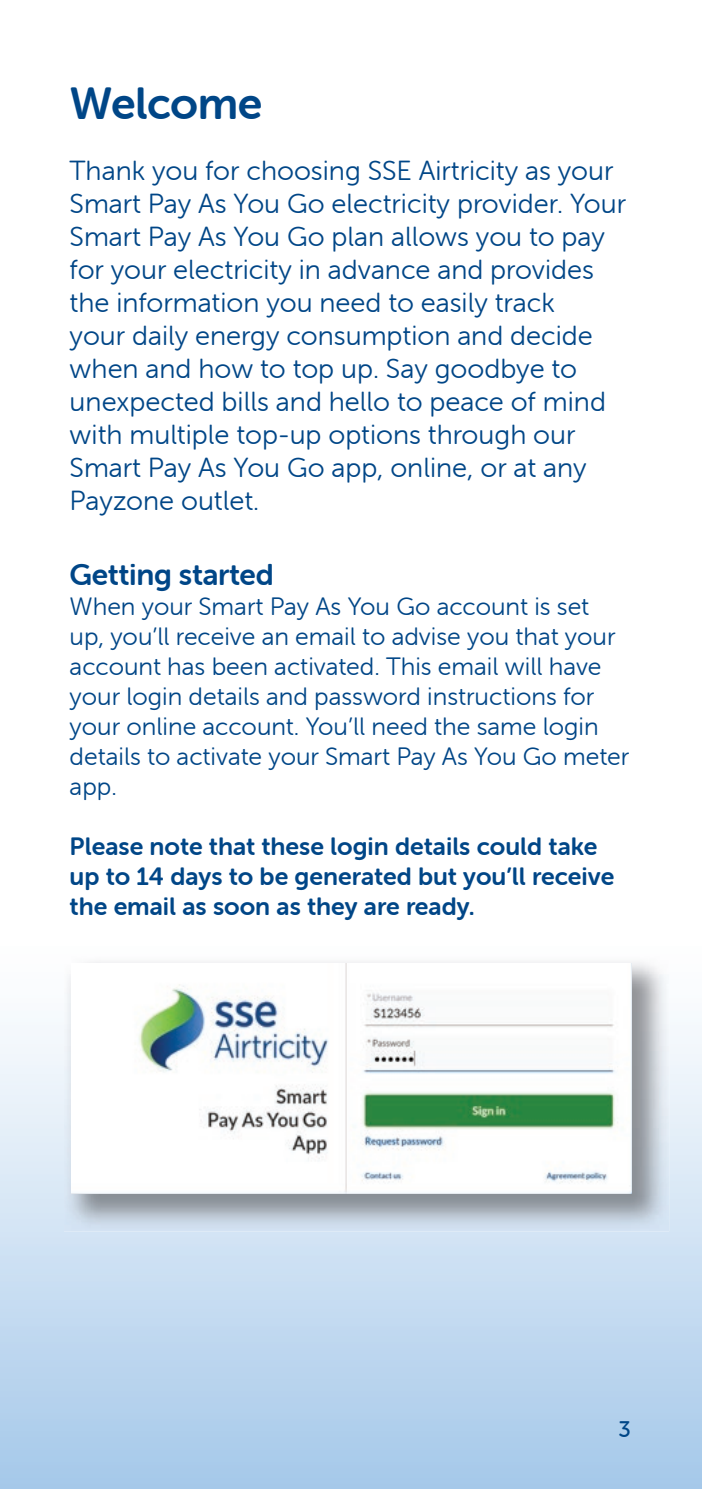
<style>
.page{position:relative;width:702px;height:1489px;background:#fff}
.page>*{position:absolute;margin:0;border:0;box-sizing:border-box;transform-origin:0 0}
.t1{font:45px "Museo Sans Rounded 700";letter-spacing:-.01em;color:#004687}
.t2{font:30px "Museo Sans Rounded 700";letter-spacing:-.01em;color:#004687}
.t3{font:27.5px/33px "Museo Sans Rounded 300";color:#004687}
.t4{font:25px/30px "Museo Sans Rounded 300";color:#004687}
.t5{font:25px/30px "Museo Sans Rounded 700";color:#004687}
.t6{font:22.5px "Museo Sans Rounded 500";color:#004687}
</style>
<div class="page">
<img style="left:64px;top:957px;width:605px;height:274px">
<img style="left:71px;top:963px;width:560px;height:230px">
<h1 class="t1" style="left:70px;top:78px;width:194px">Welcome</h1>
<p class="t3" style="left:70px;top:154px;width:558px">Thank you for choosing SSE Airtricity as your Smart Pay As You Go electricity provider. Your Smart Pay As You Go plan allows you to pay for your electricity in advance and provides the information you need to easily track<br>your daily energy consumption and decide when and how to top up. Say goodbye to unexpected bills and hello to peace of mind with multiple top-up options through our Smart Pay As You Go app, online, or at any Payzone outlet.</p>
<p class="t2" style="left:70px;top:557px;width:206px">Getting started</p>
<p class="t4" style="left:70px;top:591px;width:561px">When your Smart Pay As You Go account is set up, you’ll receive an email to advise you that your account has been activated. This email will have your login details and password instructions for your online account. You’ll need the same login details to activate your Smart Pay As You Go meter app.</p>
<p class="t5" style="left:70px;top:831px;width:546px">Please note that these login details could take up to 14 days to be generated but you’ll receive the email as soon as they are ready.</p>
<p class="t6" style="left:618px;top:1416px;width:14px">3</p>
</div>
